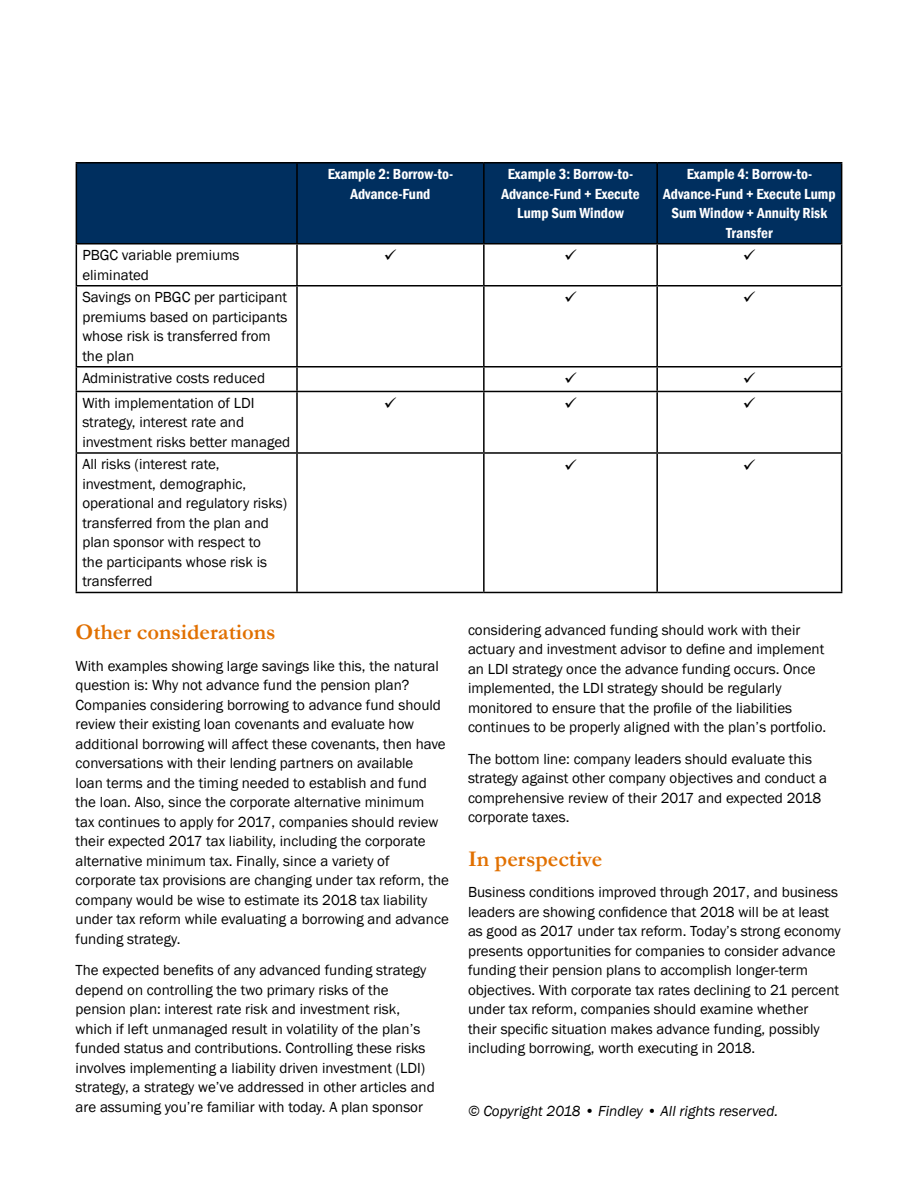
<style>
.page{position:relative;width:918px;height:1188px;background:#fff}
.page>*{position:absolute;margin:0;border:0;box-sizing:border-box;transform-origin:0 0}
.t1{font:700 22.5px "Garamond";color:#e17000}
.t2{font:15px/19.5px "Franklin Gothic";color:#000}
.t3{font:600 condensed 15px/19.5px "Franklin Gothic";color:#fff;text-align:center}
.t4{font:italic 15px "Franklin Gothic";color:#000}
</style>
<div class="page">
<div style="left:77px;top:163px;width:764px;height:80px;background:#002f5f"></div>
<hr style="left:76px;top:162px;width:221px;height:1px;background:#000">
<hr style="left:76px;top:163px;width:1px;height:80px;background:#000">
<hr style="left:297px;top:162px;width:187px;height:1px;background:#000">
<hr style="left:296px;top:163px;width:2px;height:80px;background:#000">
<hr style="left:484px;top:162px;width:173px;height:1px;background:#000">
<hr style="left:483px;top:163px;width:2px;height:80px;background:#000">
<hr style="left:657px;top:162px;width:185px;height:1px;background:#000">
<hr style="left:656px;top:163px;width:2px;height:80px;background:#000">
<hr style="left:841px;top:163px;width:1px;height:80px;background:#000">
<hr style="left:76px;top:243px;width:221px;height:2px;background:#000">
<hr style="left:76px;top:245px;width:1px;height:40px;background:#000">
<hr style="left:297px;top:243px;width:187px;height:2px;background:#000">
<hr style="left:296px;top:245px;width:2px;height:40px;background:#000">
<hr style="left:484px;top:243px;width:173px;height:2px;background:#000">
<hr style="left:483px;top:245px;width:2px;height:40px;background:#000">
<hr style="left:657px;top:243px;width:185px;height:2px;background:#000">
<hr style="left:656px;top:245px;width:2px;height:40px;background:#000">
<hr style="left:841px;top:245px;width:1px;height:40px;background:#000">
<hr style="left:76px;top:285px;width:221px;height:2px;background:#000">
<hr style="left:76px;top:287px;width:1px;height:79px;background:#000">
<hr style="left:297px;top:285px;width:187px;height:2px;background:#000">
<hr style="left:296px;top:287px;width:2px;height:79px;background:#000">
<hr style="left:484px;top:285px;width:173px;height:2px;background:#000">
<hr style="left:483px;top:287px;width:2px;height:79px;background:#000">
<hr style="left:657px;top:285px;width:185px;height:2px;background:#000">
<hr style="left:656px;top:287px;width:2px;height:79px;background:#000">
<hr style="left:841px;top:287px;width:1px;height:79px;background:#000">
<hr style="left:76px;top:366px;width:221px;height:2px;background:#000">
<svg style="left:76px;top:368px;width:1px;height:23px"></svg>
<hr style="left:297px;top:366px;width:187px;height:2px;background:#000">
<hr style="left:296px;top:368px;width:2px;height:23px;background:#000">
<hr style="left:484px;top:366px;width:173px;height:2px;background:#000">
<hr style="left:483px;top:368px;width:2px;height:23px;background:#000">
<hr style="left:657px;top:366px;width:185px;height:2px;background:#000">
<hr style="left:656px;top:368px;width:2px;height:23px;background:#000">
<svg style="left:841px;top:368px;width:1px;height:23px"></svg>
<hr style="left:76px;top:391px;width:221px;height:1px;background:#000">
<hr style="left:76px;top:392px;width:1px;height:60px;background:#000">
<hr style="left:297px;top:391px;width:187px;height:1px;background:#000">
<hr style="left:296px;top:392px;width:2px;height:60px;background:#000">
<hr style="left:484px;top:391px;width:173px;height:1px;background:#000">
<hr style="left:483px;top:392px;width:2px;height:60px;background:#000">
<hr style="left:657px;top:391px;width:185px;height:1px;background:#000">
<hr style="left:656px;top:392px;width:2px;height:60px;background:#000">
<hr style="left:841px;top:392px;width:1px;height:60px;background:#000">
<hr style="left:76px;top:452px;width:221px;height:2px;background:#000">
<hr style="left:76px;top:454px;width:1px;height:138px;background:#000">
<hr style="left:297px;top:452px;width:187px;height:2px;background:#000">
<hr style="left:296px;top:454px;width:2px;height:138px;background:#000">
<hr style="left:484px;top:452px;width:173px;height:2px;background:#000">
<hr style="left:483px;top:454px;width:2px;height:138px;background:#000">
<hr style="left:657px;top:452px;width:185px;height:2px;background:#000">
<hr style="left:656px;top:454px;width:2px;height:138px;background:#000">
<hr style="left:841px;top:454px;width:1px;height:138px;background:#000">
<hr style="left:76px;top:592px;width:221px;height:1px;background:#000">
<hr style="left:297px;top:592px;width:187px;height:1px;background:#000">
<hr style="left:484px;top:592px;width:173px;height:1px;background:#000">
<hr style="left:657px;top:592px;width:185px;height:1px;background:#000">
<p class="t3" style="left:328px;top:164px;width:127px">Example 2: Borrow-to-<br>Advance-Fund</p>
<p class="t3" style="left:501px;top:164px;width:140px">Example 3: Borrow-to-<br>Advance-Fund + Execute<br>Lump Sum Window</p>
<p class="t3" style="left:663px;top:164px;width:174px">Example 4: Borrow-to-<br>Advance-Fund + Execute Lump<br>Sum Window + Annuity Risk<br>Transfer</p>
<p class="t2" style="left:82px;top:246px;width:159px">PBGC variable premiums eliminated</p>
<p class="t2" style="left:82px;top:288px;width:207px">Savings on PBGC per participant premiums based on participants whose risk is transferred from the plan</p>
<p class="t2" style="left:82px;top:369px;width:184px">Administrative costs reduced</p>
<p class="t2" style="left:82px;top:394px;width:209px">With implementation of LDI strategy, interest rate and investment risks better managed</p>
<p class="t2" style="left:82px;top:455px;width:206px">All risks (interest rate, investment, demographic, operational and regulatory risks) transferred from the plan and plan sponsor with respect to<br>the participants whose risk is transferred</p>
<h1 class="t1" style="left:76px;top:617px;width:201px">Other considerations</h1>
<p class="t2" style="left:76px;top:656px;width:375px">With examples showing large savings like this, the natural question is: Why not advance fund the pension plan?<br>Companies considering borrowing to advance fund should review their existing loan covenants and evaluate how additional borrowing will affect these covenants, then have conversations with their lending partners on available<br>loan terms and the timing needed to establish and fund the loan. Also, since the corporate alternative minimum<br>tax continues to apply for 2017, companies should review their expected 2017 tax liability, including the corporate alternative minimum tax. Finally, since a variety of corporate tax provisions are changing under tax reform, the company would be wise to estimate its 2018 tax liability under tax reform while evaluating a borrowing and advance funding strategy.</p>
<p class="t2" style="left:76px;top:961px;width:361px">The expected benefits of any advanced funding strategy depend on controlling the two primary risks of the pension plan: interest rate risk and investment risk, which if left unmanaged result in volatility of the plan’s funded status and contributions. Controlling these risks involves implementing a liability driven investment (LDI) strategy, a strategy we’ve addressed in other articles and are assuming you’re familiar with today. A plan sponsor</p>
<p class="t2" style="left:468px;top:620px;width:360px">considering advanced funding should work with their actuary and investment advisor to define and implement an LDI strategy once the advance funding occurs. Once implemented, the LDI strategy should be regularly monitored to ensure that the profile of the liabilities continues to be properly aligned with the plan’s portfolio.</p>
<p class="t2" style="left:468px;top:749px;width:361px">The bottom line: company leaders should evaluate this strategy against other company objectives and conduct a comprehensive review of their 2017 and expected 2018 corporate taxes.</p>
<h1 class="t1" style="left:468px;top:843px;width:136px">In perspective</h1>
<p class="t2" style="left:468px;top:883px;width:374px">Business conditions improved through 2017, and business leaders are showing confidence that 2018 will be at least as good as 2017 under tax reform. Today’s strong economy presents opportunities for companies to consider advance funding their pension plans to accomplish longer-term objectives. With corporate tax rates declining to 21 percent under tax reform, companies should examine whether their specific situation makes advance funding, possibly including borrowing, worth executing in 2018.</p>
<p class="t4" style="left:468px;top:1102px;width:312px">© Copyright 2018 • Findley • All rights reserved.</p>
</div>
